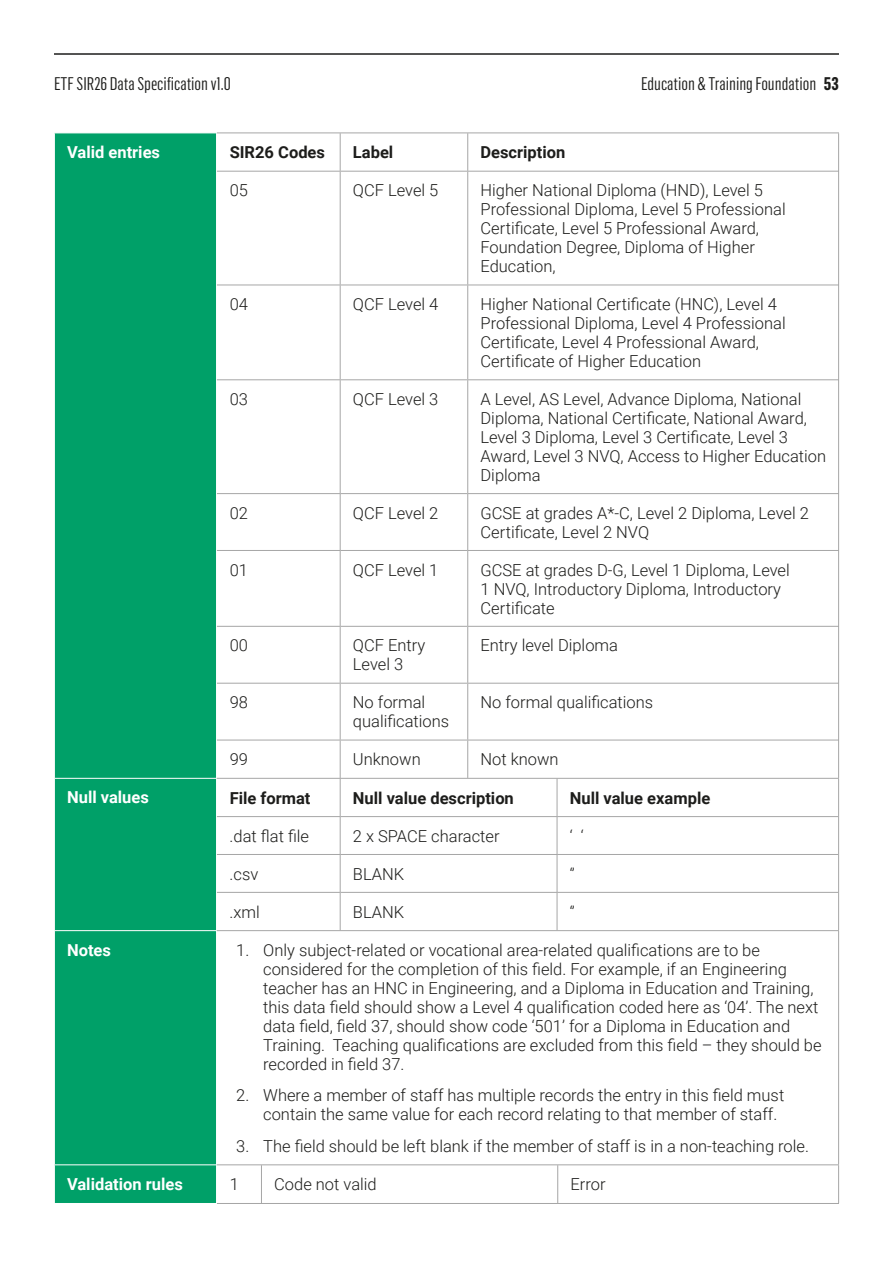
<style>
.page{position:relative;width:893px;height:1263px;background:#fff}
.page>*{position:absolute;margin:0;border:0;box-sizing:border-box;transform-origin:0 0}
.t1{font:18px "Flama Condensed";color:#1d1d1b}
.t2{font:300 16.5px/18.9px "Roboto";color:#1d1d1b}
.t3{font:700 16.5px "Roboto";color:#1d1d1b}
.t4{font:700 16.5px "Roboto";color:#fff}
.s1{font-weight:700}
</style>
<div class="page">
<hr style="left:54px;top:53px;width:785px;height:2px;background:#1d1d1b">
<div style="left:55px;top:134px;width:161px;height:1069px;background:#00a068"></div>
<hr style="left:54px;top:778px;width:163px;height:1px;background:#fff">
<hr style="left:54px;top:930px;width:163px;height:1px;background:#fff">
<hr style="left:54px;top:1164px;width:163px;height:1px;background:#fff">
<hr style="left:217px;top:133px;width:622px;height:1px;background:#a6a6a6">
<hr style="left:217px;top:778px;width:622px;height:1px;background:#a6a6a6">
<hr style="left:217px;top:930px;width:622px;height:1px;background:#a6a6a6">
<hr style="left:217px;top:1164px;width:622px;height:1px;background:#a6a6a6">
<hr style="left:217px;top:1203px;width:622px;height:1px;background:#a6a6a6">
<hr style="left:838px;top:133px;width:1px;height:645px;background:#a6a6a6">
<hr style="left:838px;top:779px;width:1px;height:151px;background:#a6a6a6">
<hr style="left:838px;top:931px;width:1px;height:233px;background:#a6a6a6">
<hr style="left:838px;top:1165px;width:1px;height:38px;background:#a6a6a6">
<hr style="left:340px;top:133px;width:1px;height:38px;background:#a6a6a6">
<hr style="left:467px;top:133px;width:1px;height:38px;background:#a6a6a6">
<hr style="left:217px;top:171px;width:123px;height:1px;background:#a6a6a6">
<hr style="left:217px;top:285px;width:123px;height:1px;background:#a6a6a6">
<hr style="left:217px;top:379px;width:123px;height:1px;background:#a6a6a6">
<hr style="left:217px;top:493px;width:123px;height:1px;background:#a6a6a6">
<hr style="left:340px;top:172px;width:1px;height:113px;background:#a6a6a6">
<hr style="left:340px;top:285px;width:1px;height:94px;background:#a6a6a6">
<hr style="left:340px;top:380px;width:1px;height:113px;background:#a6a6a6">
<hr style="left:340px;top:494px;width:1px;height:56px;background:#a6a6a6">
<hr style="left:340px;top:171px;width:128px;height:1px;background:#a6a6a6">
<hr style="left:340px;top:285px;width:128px;height:1px;background:#a6a6a6">
<hr style="left:340px;top:379px;width:128px;height:1px;background:#a6a6a6">
<hr style="left:340px;top:493px;width:128px;height:1px;background:#a6a6a6">
<hr style="left:467px;top:172px;width:1px;height:113px;background:#a6a6a6">
<hr style="left:467px;top:285px;width:1px;height:94px;background:#a6a6a6">
<hr style="left:467px;top:380px;width:1px;height:113px;background:#a6a6a6">
<hr style="left:467px;top:494px;width:1px;height:56px;background:#a6a6a6">
<hr style="left:468px;top:171px;width:371px;height:1px;background:#a6a6a6">
<hr style="left:468px;top:285px;width:371px;height:1px;background:#a6a6a6">
<hr style="left:468px;top:379px;width:371px;height:1px;background:#a6a6a6">
<hr style="left:468px;top:493px;width:371px;height:1px;background:#a6a6a6">
<hr style="left:217px;top:550px;width:123px;height:1px;background:#a6a6a6">
<hr style="left:217px;top:626px;width:123px;height:1px;background:#a6a6a6">
<hr style="left:217px;top:683px;width:123px;height:1px;background:#a6a6a6">
<hr style="left:340px;top:551px;width:1px;height:75px;background:#a6a6a6">
<hr style="left:340px;top:627px;width:1px;height:56px;background:#a6a6a6">
<hr style="left:340px;top:683px;width:1px;height:57px;background:#a6a6a6">
<hr style="left:340px;top:550px;width:128px;height:1px;background:#a6a6a6">
<hr style="left:340px;top:626px;width:128px;height:1px;background:#a6a6a6">
<hr style="left:340px;top:683px;width:128px;height:1px;background:#a6a6a6">
<hr style="left:467px;top:551px;width:1px;height:75px;background:#a6a6a6">
<hr style="left:467px;top:627px;width:1px;height:56px;background:#a6a6a6">
<hr style="left:467px;top:683px;width:1px;height:57px;background:#a6a6a6">
<hr style="left:468px;top:550px;width:371px;height:1px;background:#a6a6a6">
<hr style="left:468px;top:626px;width:371px;height:1px;background:#a6a6a6">
<hr style="left:468px;top:683px;width:371px;height:1px;background:#a6a6a6">
<hr style="left:217px;top:740px;width:123px;height:1px;background:#a6a6a6">
<hr style="left:340px;top:740px;width:1px;height:38px;background:#a6a6a6">
<hr style="left:340px;top:740px;width:128px;height:1px;background:#a6a6a6">
<hr style="left:467px;top:740px;width:1px;height:38px;background:#a6a6a6">
<hr style="left:468px;top:740px;width:371px;height:1px;background:#a6a6a6">
<hr style="left:340px;top:779px;width:1px;height:37px;background:#a6a6a6">
<hr style="left:557px;top:779px;width:1px;height:37px;background:#a6a6a6">
<hr style="left:217px;top:816px;width:123px;height:1px;background:#a6a6a6">
<hr style="left:217px;top:854px;width:123px;height:1px;background:#a6a6a6">
<hr style="left:340px;top:817px;width:1px;height:37px;background:#a6a6a6">
<hr style="left:340px;top:855px;width:1px;height:37px;background:#a6a6a6">
<hr style="left:340px;top:816px;width:217px;height:1px;background:#a6a6a6">
<hr style="left:340px;top:854px;width:217px;height:1px;background:#a6a6a6">
<hr style="left:557px;top:817px;width:1px;height:37px;background:#a6a6a6">
<hr style="left:557px;top:855px;width:1px;height:37px;background:#a6a6a6">
<hr style="left:557px;top:816px;width:281px;height:1px;background:#a6a6a6">
<hr style="left:557px;top:854px;width:281px;height:1px;background:#a6a6a6">
<hr style="left:217px;top:892px;width:123px;height:1px;background:#a6a6a6">
<hr style="left:340px;top:893px;width:1px;height:37px;background:#a6a6a6">
<hr style="left:340px;top:892px;width:217px;height:1px;background:#a6a6a6">
<hr style="left:557px;top:893px;width:1px;height:37px;background:#a6a6a6">
<hr style="left:557px;top:892px;width:281px;height:1px;background:#a6a6a6">
<hr style="left:261px;top:1165px;width:1px;height:38px;background:#a6a6a6">
<hr style="left:557px;top:1165px;width:1px;height:38px;background:#a6a6a6">
<p class="t1" style="left:54px;top:72px;width:178px">ETF SIR26 Data Specification v1.0</p>
<p class="t1" style="left:641px;top:72px;width:199px">Education &amp; Training Foundation <span class="s1">53</span></p>
<p class="t4" style="left:67px;top:141px;width:94px">Valid entries</p>
<p class="t3" style="left:230px;top:141px;width:97px">SIR26 Codes</p>
<p class="t3" style="left:353px;top:141px;width:42px">Label</p>
<p class="t3" style="left:480px;top:141px;width:86px">Description</p>
<p class="t2" style="left:230px;top:180px;width:20px">05</p>
<p class="t2" style="left:353px;top:180px;width:87px">QCF Level 5</p>
<p class="t2" style="left:480px;top:180px;width:307px">Higher National Diploma (HND), Level 5<br>Professional Diploma, Level 5 Professional Certificate, Level 5 Professional Award, Foundation Degree, Diploma of Higher Education,</p>
<p class="t2" style="left:230px;top:294px;width:20px">04</p>
<p class="t2" style="left:353px;top:294px;width:87px">QCF Level 4</p>
<p class="t2" style="left:480px;top:294px;width:307px">Higher National Certificate (HNC), Level 4<br>Professional Diploma, Level 4 Professional Certificate, Level 4 Professional Award, Certificate of Higher Education</p>
<p class="t2" style="left:230px;top:389px;width:20px">03</p>
<p class="t2" style="left:353px;top:389px;width:87px">QCF Level 3</p>
<p class="t2" style="left:480px;top:389px;width:347px">A Level, AS Level, Advance Diploma, National Diploma, National Certificate, National Award, Level 3 Diploma, Level 3 Certificate, Level 3<br>Award, Level 3 NVQ, Access to Higher Education Diploma</p>
<p class="t2" style="left:230px;top:503px;width:20px">02</p>
<p class="t2" style="left:353px;top:503px;width:87px">QCF Level 2</p>
<p class="t2" style="left:480px;top:503px;width:330px">GCSE at grades A*-C, Level 2 Diploma, Level 2<br>Certificate, Level 2 NVQ</p>
<p class="t2" style="left:230px;top:560px;width:20px">01</p>
<p class="t2" style="left:353px;top:560px;width:87px">QCF Level 1</p>
<p class="t2" style="left:480px;top:560px;width:311px">GCSE at grades D-G, Level 1 Diploma, Level<br>1 NVQ, Introductory Diploma, Introductory<br>Certificate</p>
<p class="t2" style="left:230px;top:635px;width:20px">00</p>
<p class="t2" style="left:353px;top:635px;width:74px">QCF Entry<br>Level 3</p>
<p class="t2" style="left:480px;top:635px;width:139px">Entry level Diploma</p>
<p class="t2" style="left:230px;top:692px;width:20px">98</p>
<p class="t2" style="left:353px;top:692px;width:98px">No formal qualifications</p>
<p class="t2" style="left:480px;top:692px;width:174px">No formal qualifications</p>
<p class="t2" style="left:230px;top:749px;width:20px">99</p>
<p class="t2" style="left:353px;top:749px;width:69px">Unknown</p>
<p class="t2" style="left:480px;top:749px;width:80px">Not known</p>
<p class="t4" style="left:67px;top:786px;width:83px">Null values</p>
<p class="t3" style="left:230px;top:786px;width:82px">File format</p>
<p class="t3" style="left:353px;top:786px;width:162px">Null value description</p>
<p class="t3" style="left:570px;top:786px;width:142px">Null value example</p>
<p class="t2" style="left:230px;top:826px;width:81px">.dat flat file</p>
<p class="t2" style="left:353px;top:826px;width:148px">2 x SPACE character</p>
<p class="t2" style="left:570px;top:826px;width:15px">‘ ‘</p>
<p class="t2" style="left:230px;top:864px;width:30px">.csv</p>
<p class="t2" style="left:353px;top:864px;width:53px">BLANK</p>
<p class="t2" style="left:570px;top:864px;width:7px">‘’</p>
<p class="t2" style="left:230px;top:901px;width:32px">.xml</p>
<p class="t2" style="left:353px;top:901px;width:53px">BLANK</p>
<p class="t2" style="left:570px;top:901px;width:7px">‘’</p>
<p class="t4" style="left:67px;top:938px;width:45px">Notes</p>
<p class="t2" style="left:263px;top:940px;width:560px;text-indent:-27px">1. Only subject-related or vocational area-related qualifications are to be considered for the completion of this field. For example, if an Engineering teacher has an HNC in Engineering, and a Diploma in Education and Training, this data field should show a Level 4 qualification coded here as ‘04’. The next data field, field 37, should show code ‘501’ for a Diploma in Education and Training. Teaching qualifications are excluded from this field – they should be recorded in field 37.</p>
<p class="t2" style="left:263px;top:1085px;width:523px;text-indent:-27px">2. Where a member of staff has multiple records the entry in this field must contain the same value for each record relating to that member of staff.</p>
<p class="t2" style="left:236px;top:1136px;width:574px">3. The field should be left blank if the member of staff is in a non-teaching role.</p>
<p class="t4" style="left:67px;top:1172px;width:117px">Validation rules</p>
<p class="t2" style="left:230px;top:1174px;width:11px">1</p>
<p class="t2" style="left:274px;top:1174px;width:104px">Code not valid</p>
<p class="t2" style="left:570px;top:1174px;width:37px">Error</p>
</div>
